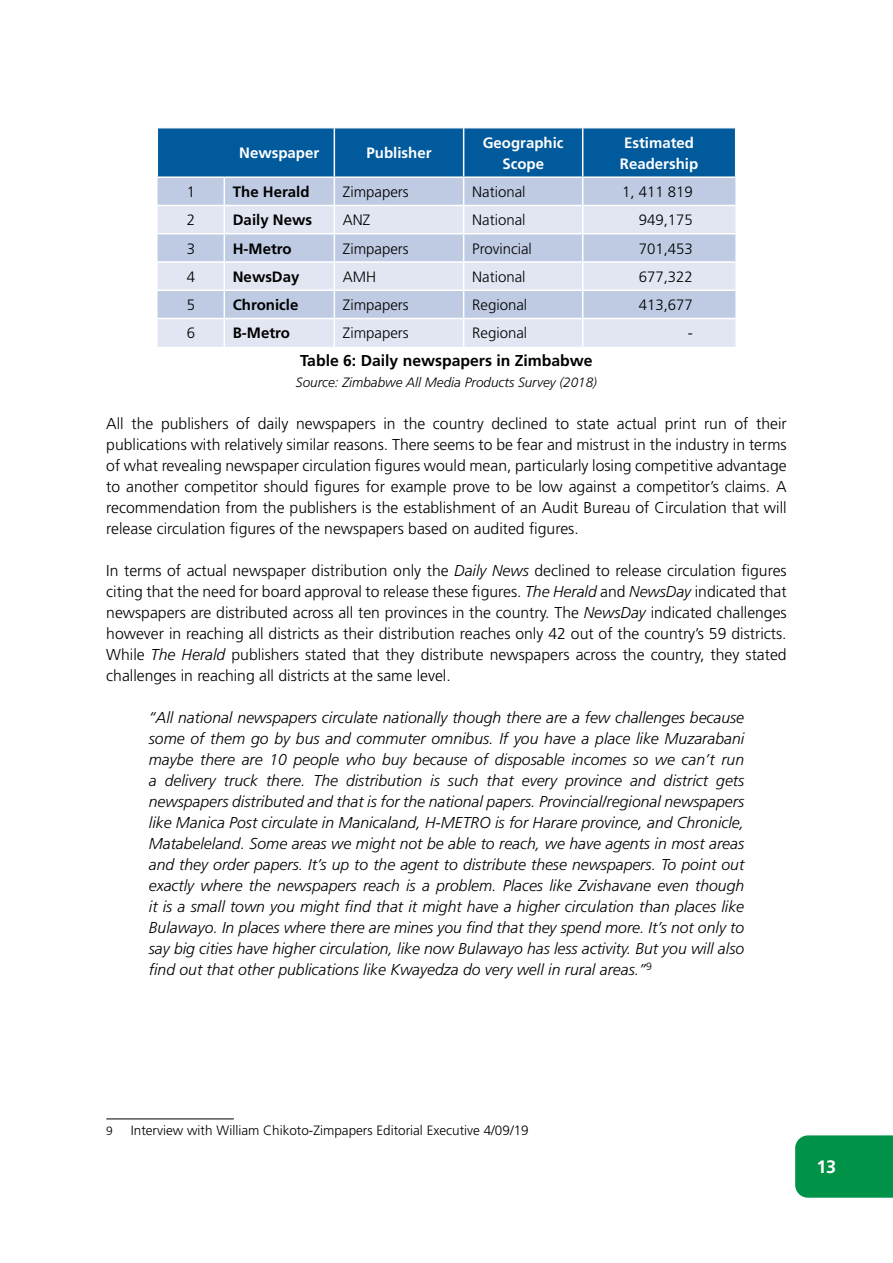
<style>
.page{position:relative;width:893px;height:1263px;background:#fff}
.page>*{position:absolute;margin:0;border:0;box-sizing:border-box;transform-origin:0 0}
.t1{font:700 18px "Frutiger";color:#fff}
.t2{font:300 15.75px/21px "Frutiger";color:#000;text-align:justify}
.t3{font:italic 300 15.75px/21px "Frutiger";color:#000;text-align:justify}
.t4{font:700 15.75px "Frutiger";color:#000}
.t5{font:300 15px "Frutiger";color:#000}
.t6{font:700 15px/21px "Frutiger";color:#fff;text-align:center}
.t7{font:700 15px "Frutiger";color:#000}
.t8{font:300 13.5px "Frutiger";color:#000}
.t9{font:italic 300 13.5px "Frutiger";color:#000}
.t10{font:300 12px "Frutiger";color:#000}
.s1{font-style:italic}
</style>
<div class="page">
<div style="left:795px;top:1135px;width:98px;height:63px;background:#009246"></div>
<svg style="left:158px;top:129px;width:577px;height:218px;background:#a5beda"></svg>
<hr style="left:157px;top:176px;width:67px;height:2px;background:#fff">
<hr style="left:224px;top:176px;width:110px;height:2px;background:#fff">
<hr style="left:334px;top:176px;width:130px;height:2px;background:#fff">
<hr style="left:464px;top:176px;width:119px;height:2px;background:#fff">
<hr style="left:583px;top:176px;width:153px;height:2px;background:#fff">
<hr style="left:106px;top:1118px;width:128px;height:1px;background:#000">
<p class="t6" style="left:239px;top:143px;width:82px">Newspaper</p>
<p class="t6" style="left:366px;top:143px;width:67px">Publisher</p>
<p class="t6" style="left:483px;top:132px;width:82px">Geographic<br>Scope</p>
<p class="t6" style="left:620px;top:132px;width:80px;text-align:left">Estimated<br>Readership</p>
<p class="t5" style="left:187px;top:183px;width:10px">1</p>
<p class="t7" style="left:233px;top:183px;width:78px">The Herald</p>
<p class="t5" style="left:343px;top:183px;width:67px">Zimpapers</p>
<p class="t5" style="left:472px;top:183px;width:55px">National</p>
<p class="t5" style="left:622px;top:183px;width:72px">1, 411 819</p>
<p class="t5" style="left:187px;top:212px;width:10px">2</p>
<p class="t7" style="left:233px;top:211px;width:81px">Daily News</p>
<p class="t5" style="left:343px;top:212px;width:29px">ANZ</p>
<p class="t5" style="left:472px;top:212px;width:55px">National</p>
<p class="t5" style="left:639px;top:212px;width:56px">949,175</p>
<p class="t5" style="left:187px;top:240px;width:10px">3</p>
<p class="t7" style="left:233px;top:239px;width:60px">H-Metro</p>
<p class="t5" style="left:343px;top:240px;width:67px">Zimpapers</p>
<p class="t5" style="left:472px;top:240px;width:61px">Provincial</p>
<p class="t5" style="left:639px;top:240px;width:56px">701,453</p>
<p class="t5" style="left:187px;top:268px;width:10px">4</p>
<p class="t7" style="left:233px;top:268px;width:68px">NewsDay</p>
<p class="t5" style="left:343px;top:268px;width:35px">AMH</p>
<p class="t5" style="left:472px;top:268px;width:55px">National</p>
<p class="t5" style="left:639px;top:268px;width:56px">677,322</p>
<p class="t5" style="left:187px;top:296px;width:10px">5</p>
<p class="t7" style="left:233px;top:296px;width:67px">Chronicle</p>
<p class="t5" style="left:343px;top:296px;width:67px">Zimpapers</p>
<p class="t5" style="left:472px;top:296px;width:57px">Regional</p>
<p class="t5" style="left:639px;top:296px;width:56px">413,677</p>
<p class="t5" style="left:187px;top:325px;width:10px">6</p>
<p class="t7" style="left:233px;top:324px;width:59px">B-Metro</p>
<p class="t5" style="left:343px;top:325px;width:67px">Zimpapers</p>
<p class="t5" style="left:472px;top:325px;width:57px">Regional</p>
<p class="t5" style="left:688px;top:325px;width:6px">-</p>
<p class="t4" style="left:300px;top:351px;width:294px">Table 6: Daily newspapers in Zimbabwe</p>
<p class="t9" style="left:296px;top:374px;width:303px">Source: Zimbabwe All Media Products Survey (2018)</p>
<p class="t2" style="left:106px;top:413px;width:682px">All the publishers of daily newspapers in the country declined to state actual print run of their publications with relatively similar reasons. There seems to be fear and mistrust in the industry in terms of what revealing newspaper circulation figures would mean, particularly losing competitive advantage to another competitor should figures for example prove to be low against a competitor’s claims. A recommendation from the publishers is the establishment of an Audit Bureau of Circulation that will release circulation figures of the newspapers based on audited figures.</p>
<p class="t2" style="left:106px;top:560px;width:682px">In terms of actual newspaper distribution only the <span class="s1">Daily News</span> declined to release circulation figures citing that the need for board approval to release these figures. <span class="s1">The Herald</span> and <span class="s1">NewsDay</span> indicated that newspapers are distributed across all ten provinces in the country. The <span class="s1">NewsDay</span> indicated challenges however in reaching all districts as their distribution reaches only 42 out of the country’s 59 districts.<br>While <span class="s1">The Herald</span> publishers stated that they distribute newspapers across the country, they stated challenges in reaching all districts at the same level.</p>
<p class="t3" style="left:149px;top:707px;width:597px">“All national newspapers circulate nationally though there are a few challenges because some of them go by bus and commuter omnibus. If you have a place like Muzarabani maybe there are 10 people who buy because of disposable incomes so we can’t run a delivery truck there. The distribution is such that every province and district gets newspapers distributed and that is for the national papers. Provincial/regional newspapers like Manica Post circulate in Manicaland, H-METRO is for Harare province, and Chronicle, Matabeleland. Some areas we might not be able to reach, we have agents in most areas and they order papers. It’s up to the agent to distribute these newspapers. To point out exactly where the newspapers reach is a problem. Places like Zvishavane even though it is a small town you might find that it might have a higher circulation than places like Bulawayo. In places where there are mines you find that they spend more. It’s not only to say big cities have higher circulation, like now Bulawayo has less activity. But you will also find out that other publications like Kwayedza do very well in rural areas.”<sup>9</sup></p>
<p class="t10" style="left:106px;top:1124px;width:8px">9</p>
<p class="t8" style="left:131px;top:1123px;width:399px">Interview with William Chikoto-Zimpapers Editorial Executive 4/09/19</p>
<p class="t1" style="left:816px;top:1156px;width:21px">13</p>
</div>
